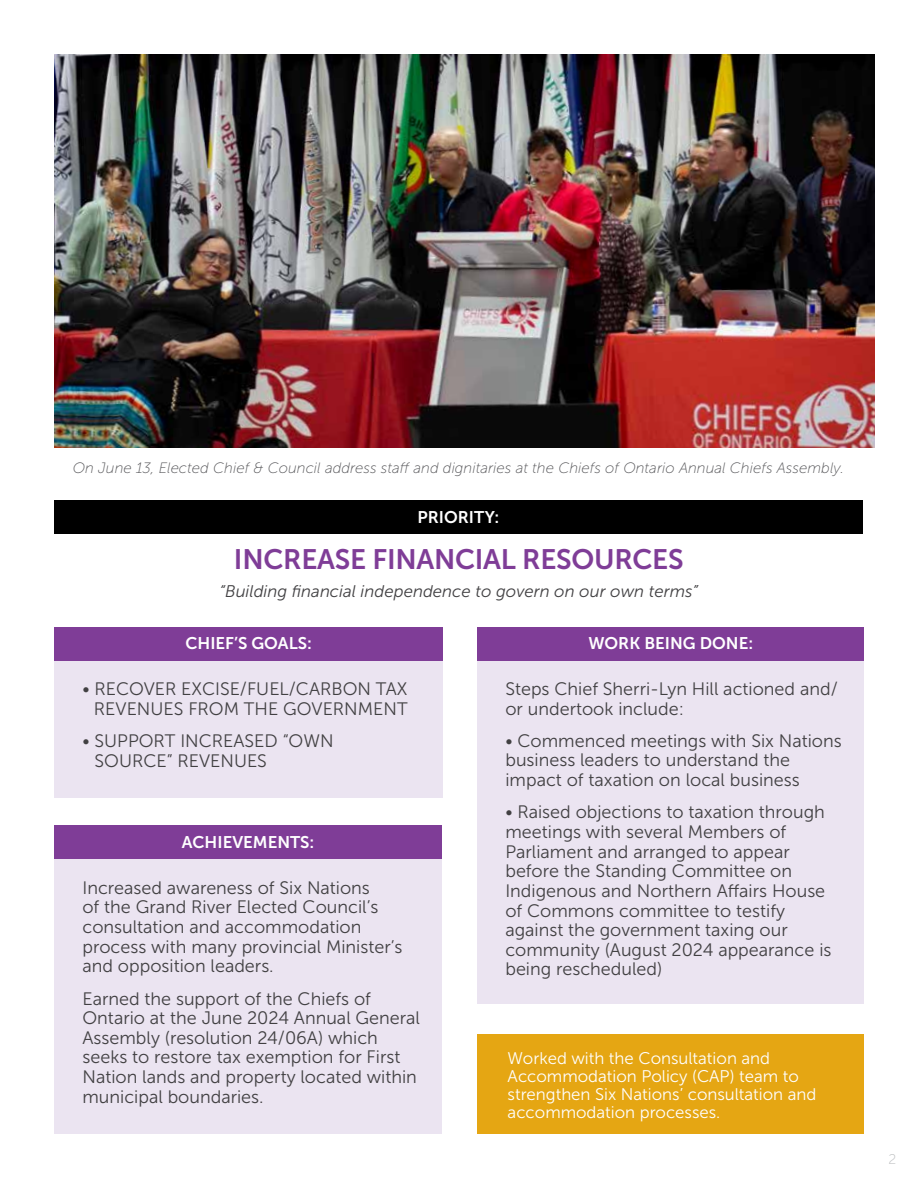
<style>
.page{position:relative;width:918px;height:1188px;background:#fff}
.page>*{position:absolute;margin:0;border:0;box-sizing:border-box;transform-origin:0 0}
.t1{font:28.05px "Museo Sans 700";letter-spacing:-.01em;color:#7f3d97}
.t2{font:18px/19.6px "Museo Sans 300";color:#414042}
.t3{font:16.8px/18.3px "Museo Sans 300";color:#fff}
.t4{font:italic 16.8px "Museo Sans 300";color:#414042}
.t5{font:16.8px "Museo Sans 700";color:#fff}
.t6{font:italic 15px "Museo Sans 100";color:#565659}
.t7{font:14.1px "Museo Sans 100";color:#bcbec0}
</style>
<div class="page">
<div style="left:54px;top:660px;width:389px;height:138px;background:#ebe4f1"></div>
<div style="left:477px;top:645px;width:387px;height:358px;background:#ebe4f1"></div>
<div style="left:54px;top:844px;width:388px;height:290px;background:#ebe4f1"></div>
<div style="left:54px;top:501px;width:809px;height:33px;background:#000"></div>
<div style="left:54px;top:627px;width:389px;height:33px;background:#7f3d97"></div>
<div style="left:477px;top:627px;width:387px;height:33px;background:#7f3d97"></div>
<div style="left:54px;top:826px;width:388px;height:33px;background:#7f3d97"></div>
<img style="left:54px;top:54px;width:821px;height:393px">
<div style="left:478px;top:1035px;width:386px;height:99px;background:#e5a613"></div>
<p class="t6" style="left:73px;top:459px;width:773px">On June 13, Elected Chief &amp; Council address staff and dignitaries at the Chiefs of Ontario Annual Chiefs Assembly.</p>
<p class="t5" style="left:417px;top:508px;width:83px">PRIORITY:</p>
<h1 class="t1" style="left:234px;top:544px;width:451px">INCREASE FINANCIAL RESOURCES</h1>
<p class="t4" style="left:220px;top:582px;width:480px">“Building financial independence to govern on our own terms”</p>
<p class="t5" style="left:186px;top:634px;width:128px">CHIEF’S GOALS:</p>
<p class="t5" style="left:588px;top:634px;width:166px">WORK BEING DONE:</p>
<p class="t2" style="left:82px;top:679px;width:327px;text-align:right">• RECOVER EXCISE/FUEL/CARBON TAX<br>REVENUES FROM THE GOVERNMENT</p>
<p class="t2" style="left:94px;top:731px;width:241px;text-indent:-12px">• SUPPORT INCREASED “OWN<br>SOURCE” REVENUES</p>
<p class="t5" style="left:182px;top:833px;width:134px">ACHIEVEMENTS:</p>
<p class="t2" style="left:82px;top:878px;width:322px">Increased awareness of Six Nations<br>of the Grand River Elected Council’s consultation and accommodation process with many provincial Minister’s and opposition leaders.</p>
<p class="t2" style="left:82px;top:989px;width:339px">Earned the support of the Chiefs of Ontario at the June 2024 Annual General Assembly (resolution 24/06A) which seeks to restore tax exemption for First Nation lands and property located within municipal boundaries.</p>
<p class="t2" style="left:505px;top:679px;width:334px">Steps Chief Sherri-Lyn Hill actioned and/ or undertook include:</p>
<p class="t2" style="left:505px;top:731px;width:338px">• Commenced meetings with Six Nations business leaders to understand the impact of taxation on local business</p>
<p class="t2" style="left:505px;top:802px;width:328px">• Raised objections to taxation through meetings with several Members of Parliament and arranged to appear before the Standing Committee on Indigenous and Northern Affairs House of Commons committee to testify against the government taxing our community (August 2024 appearance is being rescheduled)</p>
<p class="t3" style="left:508px;top:1049px;width:310px">Worked with the Consultation and Accommodation Policy (CAP) team to strengthen Six Nations’ consultation and accommodation processes.</p>
<p class="t7" style="left:889px;top:1151px;width:9px">2</p>
</div>
